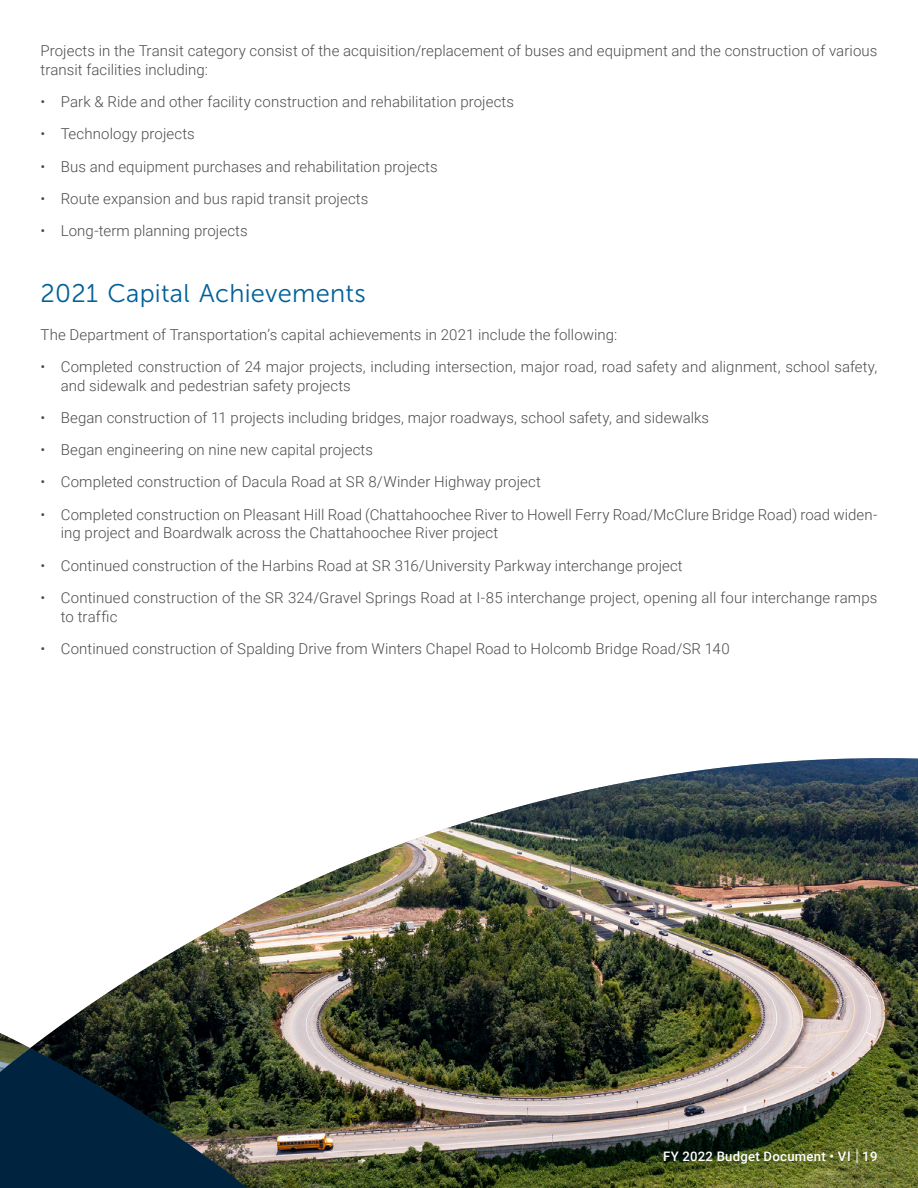
<style>
.page{position:relative;width:918px;height:1188px;background:#fff}
.page>*{position:absolute;margin:0;border:0;box-sizing:border-box;transform-origin:0 0}
._20_H_3{font:25.5px "Museo Sans 300";letter-spacing:.01em;color:#006198}
._22_Bullet_L1_w_o_Sy{font:300 15px/18.8px "Roboto";letter-spacing:.005em;color:#4b4c4d}
._20_Paragraph_10_12{font:300 15px/18.8px "Roboto";letter-spacing:.005em;color:#4b4c4d}
.t1{font:500 13.2px "Roboto";letter-spacing:.02em;color:#fff}
.s1{font-size:16.35px}
</style>
<div class="page">
<img style="left:30px;top:758px;width:888px;height:430px">
<img style="left:0;top:1033px;width:30px;height:15px">
<img style="left:0;top:1048px;width:803px;height:140px">
<p class="_20_Paragraph_10_12" style="left:40px;top:41px;width:838px">Projects in the Transit category consist of the acquisition/replacement of buses and equipment and the construction of various transit facilities including:</p>
<p class="_22_Bullet_L1_w_o_Sy" style="left:40px;top:92px;width:475px">• Park &amp; Ride and other facility construction and rehabilitation projects</p>
<p class="_22_Bullet_L1_w_o_Sy" style="left:40px;top:124px;width:156px">• Technology projects</p>
<p class="_22_Bullet_L1_w_o_Sy" style="left:40px;top:156px;width:399px">• Bus and equipment purchases and rehabilitation projects</p>
<p class="_22_Bullet_L1_w_o_Sy" style="left:40px;top:189px;width:329px">• Route expansion and bus rapid transit projects</p>
<p class="_22_Bullet_L1_w_o_Sy" style="left:40px;top:221px;width:209px">• Long-term planning projects</p>
<p class="_20_H_3" style="left:40px;top:280px;width:327px">2021 Capital Achievements</p>
<p class="_20_Paragraph_10_12" style="left:40px;top:324px;width:578px">The Department of Transportation’s capital achievements in 2021 include the following:</p>
<p class="_22_Bullet_L1_w_o_Sy" style="left:61px;top:357px;width:818px;text-indent:-20px">• Completed construction of 24 major projects, including intersection, major road, road safety and alignment, school safety, and sidewalk and pedestrian safety projects</p>
<p class="_22_Bullet_L1_w_o_Sy" style="left:40px;top:408px;width:670px">• Began construction of 11 projects including bridges, major roadways, school safety, and sidewalks</p>
<p class="_22_Bullet_L1_w_o_Sy" style="left:40px;top:440px;width:334px">• Began engineering on nine new capital projects</p>
<p class="_22_Bullet_L1_w_o_Sy" style="left:40px;top:472px;width:502px">• Completed construction of Dacula Road at SR 8/Winder Highway project</p>
<p class="_22_Bullet_L1_w_o_Sy" style="left:61px;top:504px;width:818px;text-indent:-20px">• Completed construction on Pleasant Hill Road (Chattahoochee River to Howell Ferry Road/McClure Bridge Road) road widen&shy;ing project and Boardwalk across the Chattahoochee River project</p>
<p class="_22_Bullet_L1_w_o_Sy" style="left:40px;top:555px;width:644px">• Continued construction of the Harbins Road at SR 316/University Parkway interchange project</p>
<p class="_22_Bullet_L1_w_o_Sy" style="left:61px;top:588px;width:818px;text-indent:-20px">• Continued construction of the SR 324/Gravel Springs Road at I-85 interchange project, opening all four interchange ramps to traffic</p>
<p class="_22_Bullet_L1_w_o_Sy" style="left:40px;top:639px;width:691px">• Continued construction of Spalding Drive from Winters Chapel Road to Holcomb Bridge Road/SR 140</p>
<p class="t1" style="left:663px;top:1147px;width:216px">FY 2022 Budget Document • VI <span class="s1">|</span> 19</p>
</div>
